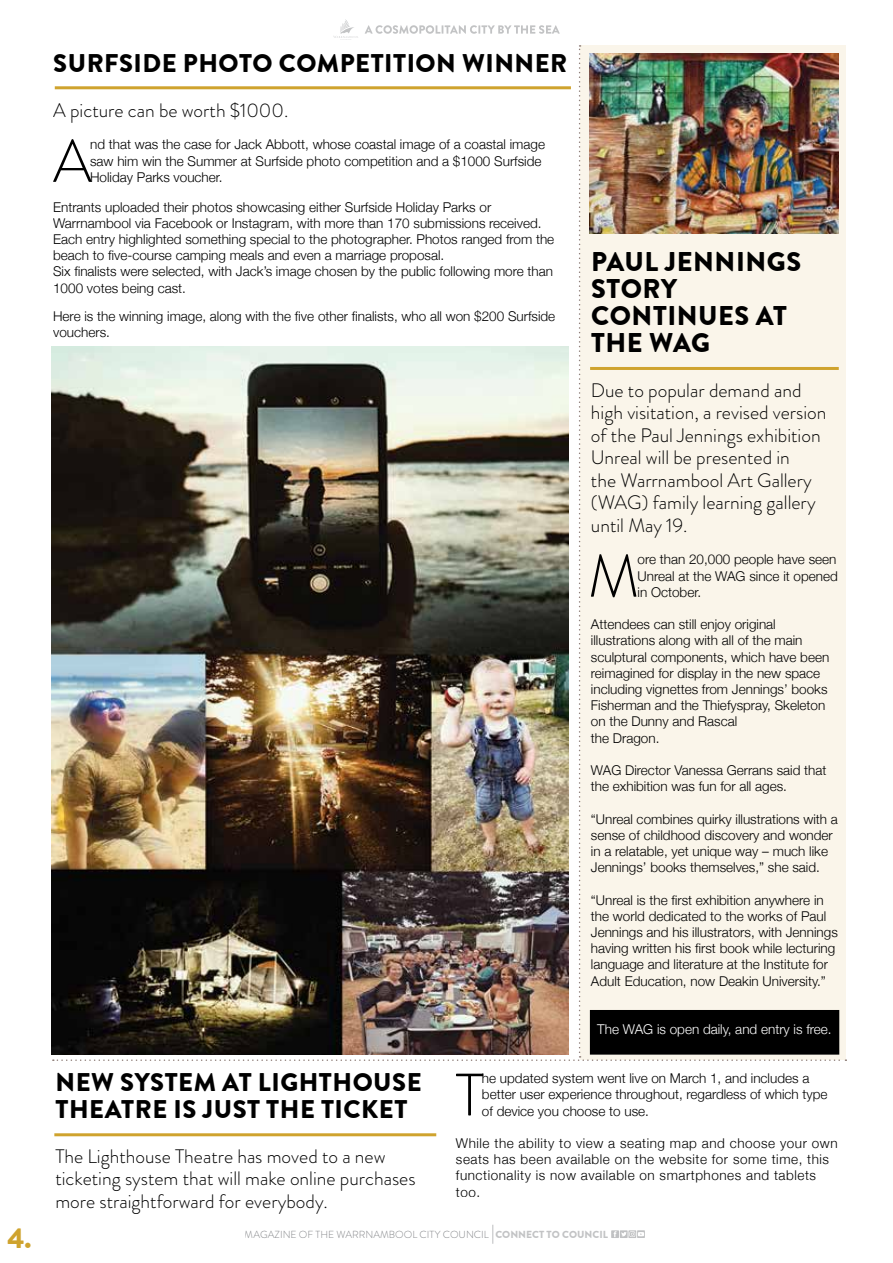
<style>
.page{position:relative;width:893px;height:1263px;background:#fff}
.page>*{position:absolute;margin:0;border:0;box-sizing:border-box;transform-origin:0 0}
.t1{font:300 59.85px "Brandon Grotesque";color:#000}
.t2{font:900 28.5px "Brandon Grotesque";color:#cfa32e}
.t3{font:900 27px/27px "Brandon Grotesque";letter-spacing:.02em;color:#000}
.t4{font:900 25.5px/27px "Brandon Grotesque";letter-spacing:.02em;color:#000}
.t5{font:300 19.5px/22.5px "Brandon Grotesque";color:#000}
.t6{font:300 13.5px/16.2px "Helvetica Neue";color:#000}
.t7{font:300 13.5px/16.2px "Helvetica Neue";letter-spacing:.04em;color:#000}
.t8{font:300 13.5px "Helvetica Neue";color:#fff}
.t9{font:300 10.2px "Brandon Grotesque";color:#828487}
.s1{font-weight:900}
</style>
<div class="page">
<svg style="left:611px;top:1230px;width:34px;height:8px"></svg>
<svg style="left:492px;top:1225px;width:1px;height:19px"></svg>
<hr style="left:54px;top:1133px;width:382px;height:3px;background:#cfa32e">
<img style="left:53px;top:19px;width:793px;height:1042px">
<div style="left:591px;top:1011px;width:247px;height:43px;background:#000"></div>
<div style="left:590px;top:1010px;width:249px;height:44px;border:2px solid #000"></div>
<img style="left:589px;top:53px;width:250px;height:180px">
<h3 class="t4" style="left:53px;top:50px;width:515px">SURFSIDE PHOTO COMPETITION WINNER</h3>
<h3 class="t5" style="left:53px;top:99px;width:237px">A picture can be worth $1000.</h3>
<h1 class="t1" style="left:53px;top:120px;width:41px">A</h1>
<p class="t6" style="left:90px;top:136px;width:456px">nd that was the case for Jack Abbott, whose coastal image of a coastal image saw him win the Summer at Surfside photo competition and a $1000 Surfside<br>Holiday Parks voucher.</p>
<p class="t6" style="left:53px;top:198px;width:503px">Entrants uploaded their photos showcasing either Surfside Holiday Parks or Warrnambool via Facebook or Instagram, with more than 170 submissions received.<br>Each entry highlighted something special to the photographer. Photos ranged from the beach to five-course camping meals and even a marriage proposal.<br>Six finalists were selected, with Jack’s image chosen by the public following more than 1000 votes being cast.</p>
<p class="t6" style="left:53px;top:307px;width:504px">Here is the winning image, along with the five other finalists, who all won $200 Surfside vouchers.</p>
<h3 class="t3" style="left:591px;top:248px;width:212px">PAUL JENNINGS<br>STORY<br>CONTINUES AT<br>THE WAG</h3>
<h3 class="t5" style="left:591px;top:379px;width:237px">Due to popular demand and high visitation, a revised version of the Paul Jennings exhibition<br>Unreal will be presented in<br>the Warrnambool Art Gallery (WAG) family learning gallery until May 19.</h3>
<h1 class="t1" style="left:588px;top:535px;width:53px">M</h1>
<p class="t6" style="left:638px;top:550px;width:202px;text-align:justify">ore than 20,000 people have seen Unreal at the WAG since it opened in October.</p>
<p class="t6" style="left:591px;top:615px;width:240px">Attendees can still enjoy original illustrations along with all of the main sculptural components, which have been reimagined for display in the new space including vignettes from Jennings’ books Fisherman and the Thiefyspray, Skeleton on the Dunny and Rascal<br>the Dragon.</p>
<p class="t6" style="left:591px;top:761px;width:237px">WAG Director Vanessa Gerrans said that the exhibition was fun for all ages.</p>
<p class="t6" style="left:591px;top:810px;width:248px">“Unreal combines quirky illustrations with a sense of childhood discovery and wonder in a relatable, yet unique way – much like Jennings’ books themselves,” she said.</p>
<p class="t6" style="left:591px;top:891px;width:248px">“Unreal is the first exhibition anywhere in the world dedicated to the works of Paul Jennings and his illustrators, with Jennings having written his first book while lecturing language and literature at the Institute for Adult Education, now Deakin University.”</p>
<p class="t8" style="left:597px;top:1018px;width:236px">The WAG is open daily, and entry is free.</p>
<h3 class="t4" style="left:56px;top:1069px;width:368px">NEW SYSTEM AT LIGHTHOUSE<br>THEATRE IS JUST THE TICKET</h3>
<h3 class="t5" style="left:55px;top:1145px;width:362px">The Lighthouse Theatre has moved to a new ticketing system that will make online purchases more straightforward for everybody.</h3>
<h1 class="t1" style="left:455px;top:1054px;width:30px">T</h1>
<p class="t6" style="left:482px;top:1069px;width:347px">he updated system went live on March 1, and includes a better user experience throughout, regardless of which type of device you choose to use.</p>
<p class="t7" style="left:456px;top:1134px;width:383px">While the ability to view a seating map and choose your own seats has been available on the website for some time, this functionality is now available on smartphones and tablets too.</p>
<h2 class="t2" style="left:7px;top:1220px;width:26px">4.</h2>
<p class="t9" style="left:245px;top:1227px;width:365px">MAGAZINE OF THE WARRNAMBOOL CITY COUNCIL <span class="s1">CONNECT TO COUNCIL</span></p>
</div>
